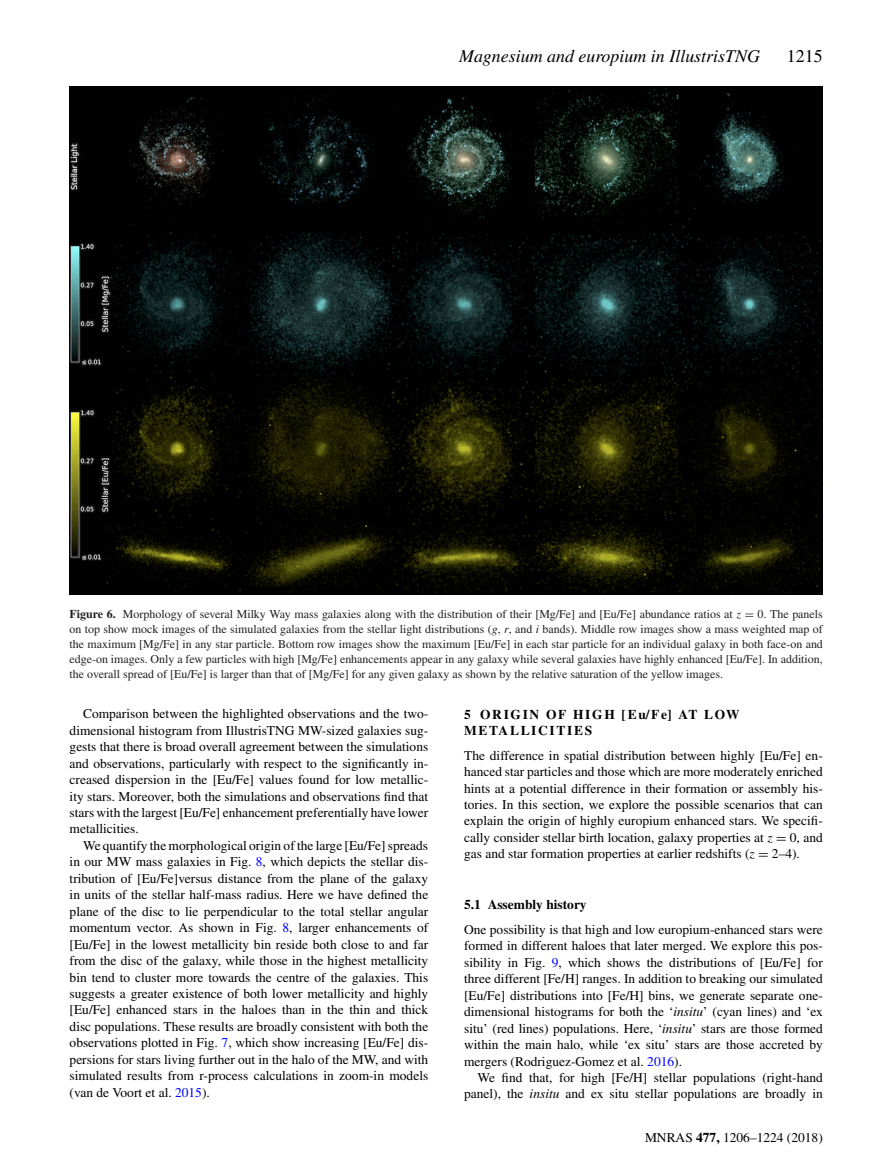
<style>
.page{position:relative;width:893px;height:1174px;background:#fff}
.page>*{position:absolute;margin:0;border:0;box-sizing:border-box;transform-origin:0 0}
.t1{font:italic 18px "Times";color:#000}
.t2{font:18px "Times";color:#000}
.t3{font:13.5px/16.5px "Times";color:#000;text-align:justify}
.t4{font:700 13.5px/16.5px "Times";letter-spacing:.125em;color:#000}
.t5{font:700 13.5px "Times";color:#000}
.t6{font:12px/15px "Times";color:#231f20;text-align:justify}
.s1{font-weight:700}
.s2{font-style:italic}
.s3{font-family:"MTSY"}
.s4{color:#00f}
</style>
<div class="page">
<img style="left:70px;top:87px;width:752px;height:507px">
<h1 class="t1" style="left:459px;top:49px;width:302px">Magnesium and europium in IllustrisTNG</h1>
<h1 class="t2" style="left:787px;top:49px;width:37px">1215</h1>
<p class="t6" style="left:70px;top:607px;width:755px"><span class="s1">Figure 6.</span> Morphology of several Milky Way mass galaxies along with the distribution of their [Mg/Fe] and [Eu/Fe] abundance ratios at <span class="s2">z</span> <span class="s3">=</span> 0. The panels on top show mock images of the simulated galaxies from the stellar light distributions (<span class="s2">g</span>, <span class="s2">r</span>, and <span class="s2">i</span> bands). Middle row images show a mass weighted map of the maximum [Mg/Fe] in any star particle. Bottom row images show the maximum [Eu/Fe] in each star particle for an individual galaxy in both face-on and edge-on images. Only a few particles with high [Mg/Fe] enhancements appear in any galaxy while several galaxies have highly enhanced [Eu/Fe]. In addition, the overall spread of [Eu/Fe] is larger than that of [Mg/Fe] for any given galaxy as shown by the relative saturation of the yellow images.</p>
<p class="t3" style="left:70px;top:706px;width:360px;text-indent:13px">Comparison between the highlighted observations and the two&shy;dimensional histogram from IllustrisTNG MW-sized galaxies sug&shy;gests that there is broad overall agreement between the simulations and observations, particularly with respect to the significantly in&shy;creased dispersion in the [Eu/Fe] values found for low metallic&shy;ity stars. Moreover, both the simulations and observations find that stars with the largest [Eu/Fe] enhancement preferentially have lower metallicities.</p>
<p class="t3" style="left:70px;top:838px;width:360px;text-indent:13px">We quantify the morphological origin of the large [Eu/Fe] spreads in our MW mass galaxies in Fig. <span class="s4">8</span>, which depicts the stellar dis&shy;tribution of [Eu/Fe]versus distance from the plane of the galaxy in units of the stellar half-mass radius. Here we have defined the plane of the disc to lie perpendicular to the total stellar angular momentum vector. As shown in Fig. <span class="s4">8</span>, larger enhancements of [Eu/Fe] in the lowest metallicity bin reside both close to and far from the disc of the galaxy, while those in the highest metallicity bin tend to cluster more towards the centre of the galaxies. This suggests a greater existence of both lower metallicity and highly [Eu/Fe] enhanced stars in the haloes than in the thin and thick disc populations. These results are broadly consistent with both the observations plotted in Fig. <span class="s4">7</span>, which show increasing [Eu/Fe] dis&shy;persions for stars living further out in the halo of the MW, and with simulated results from r-process calculations in zoom-in models (van de Voort et al. <span class="s4">2015</span>).</p>
<p class="t4" style="left:464px;top:707px;width:277px">5 ORIGIN OF HIGH [Eu/Fe] AT LOW<br>METALLICITIES</p>
<p class="t3" style="left:464px;top:748px;width:360px">The difference in spatial distribution between highly [Eu/Fe] en&shy;hanced star particles and those which are more moderately enriched hints at a potential difference in their formation or assembly his&shy;tories. In this section, we explore the possible scenarios that can explain the origin of highly europium enhanced stars. We specifi&shy;cally consider stellar birth location, galaxy properties at <span class="s2">z</span> <span class="s3">=</span> 0, and gas and star formation properties at earlier redshifts (<span class="s2">z</span> <span class="s3">=</span> 2–4).</p>
<p class="t5" style="left:464px;top:899px;width:124px">5.1 Assembly history</p>
<p class="t3" style="left:464px;top:922px;width:360px">One possibility is that high and low europium-enhanced stars were formed in different haloes that later merged. We explore this pos&shy;sibility in Fig. <span class="s4">9</span>, which shows the distributions of [Eu/Fe] for three different [Fe/H] ranges. In addition to breaking our simulated [Eu/Fe] distributions into [Fe/H] bins, we generate separate one&shy;dimensional histograms for both the ‘<span class="s2">insitu</span>’ (cyan lines) and ‘ex situ’ (red lines) populations. Here, ‘<span class="s2">insitu</span>’ stars are those formed within the main halo, while ‘ex situ’ stars are those accreted by mergers (Rodriguez-Gomez et al. <span class="s4">2016</span>).</p>
<p class="t3" style="left:464px;top:1070px;width:360px;text-align:right">We find that, for high [Fe/H] stellar populations (right-hand panel), the <span class="s2">insitu</span> and ex situ stellar populations are broadly in</p>
<p class="t3" style="left:645px;top:1130px;width:179px">MNRAS <span class="s1">477,</span> 1206–1224 (2018)</p>
</div>
